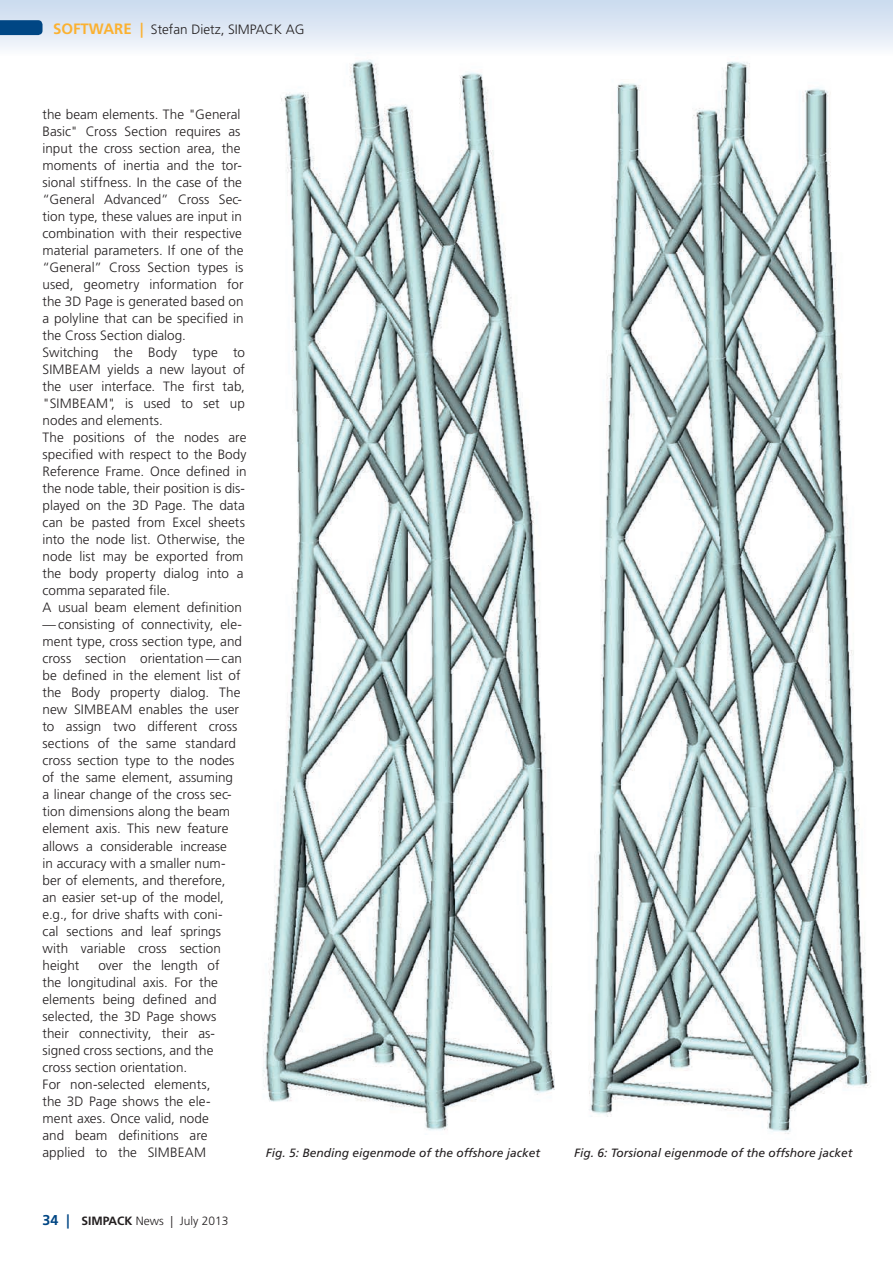
<style>
.page{position:relative;width:893px;height:1263px;background:#fff}
.page>*{position:absolute;margin:0;border:0;box-sizing:border-box;transform-origin:0 0}
.Bodycopy{font:300 13.5px/17px "Frutiger LT";letter-spacing:.005em;color:#231f20}
.t1{font:italic 12px "Frutiger LT";color:#231f20}
.t2{font:300 12px "Frutiger LT";color:#231f20}
.s1{font-weight:700;font-size:15px;color:#fbb131}
.s2{font-weight:700;font-size:14.25px;color:#004684}
.s3{font-weight:700}
</style>
<div class="page">
<img style="left:263px;top:102px;width:292px;height:1029px">
<img style="left:589px;top:102px;width:282px;height:1032px">
<svg style="left:0;top:0;width:893px;height:102px"></svg>
<svg style="left:0;top:20px;width:43px;height:15px"></svg>
<p class="Bodycopy" style="left:53px;top:21px;width:253px"><span class="s1">SOFTWARE |</span> Stefan Dietz, SIMPACK AG</p>
<p class="Bodycopy" style="left:43px;top:106px;width:203px">the beam elements. The "General<br>Basic" Cross Section requires as input the cross section area, the moments of inertia and the tor&shy;sional stiffness. In the case of the “General Advanced” Cross Sec&shy;tion type, these values are input in combination with their respective material parameters. If one of the “General” Cross Section types is used, geometry information for the 3D Page is generated based on a polyline that can be specified in the Cross Section dialog.</p>
<p class="Bodycopy" style="left:43px;top:344px;width:204px;text-align:justify">Switching the Body type to SIMBEAM yields a new layout of the user interface. The first tab, "SIMBEAM", is used to set up nodes and elements.</p>
<p class="Bodycopy" style="left:43px;top:429px;width:206px">The positions of the nodes are specified with respect to the Body<br>Reference Frame. Once defined in the node table, their position is dis&shy;played on the 3D Page. The data can be pasted from Excel sheets into the node list. Otherwise, the node list may be exported from the body property dialog into a comma separated file.</p>
<p class="Bodycopy" style="left:43px;top:599px;width:201px">A usual beam element definition</p>
<p class="Bodycopy" style="left:43px;top:616px;width:201px">— consisting of connectivity, ele&shy;ment type, cross section type, and cross section orientation — can be defined in the element list of the Body property dialog. The new SIMBEAM enables the user to assign two different cross sections of the same standard cross section type to the nodes of the same element, assuming a linear change of the cross sec&shy;tion dimensions along the beam element axis. This new feature allows a considerable increase<br>in accuracy with a smaller num&shy;ber of elements, and therefore, an easier set-up of the model, e.g., for drive shafts with coni-<br>cal sections and leaf springs with variable cross section height</p>
<p class="Bodycopy" style="left:43px;top:956px;width:179px;text-indent:56px">over the length of the longitudinal axis. For the elements being defined and selected, the 3D Page shows their connectivity, their as&shy;signed cross sections, and the cross section orientation.</p>
<p class="Bodycopy" style="left:43px;top:1076px;width:169px">For non-selected elements, the 3D Page shows the ele&shy;ment axes. Once valid, node and beam definitions are applied to the SIMBEAM</p>
<p class="t1" style="left:266px;top:1145px;width:276px">Fig. 5: Bending eigenmode of the offshore jacket</p>
<p class="t1" style="left:574px;top:1145px;width:280px">Fig. 6: Torsional eigenmode of the offshore jacket</p>
<p class="t2" style="left:43px;top:1214px;width:187px"><span class="s2">34 |</span> <span class="s3">SIMPACK</span> News | July 2013</p>
</div>
